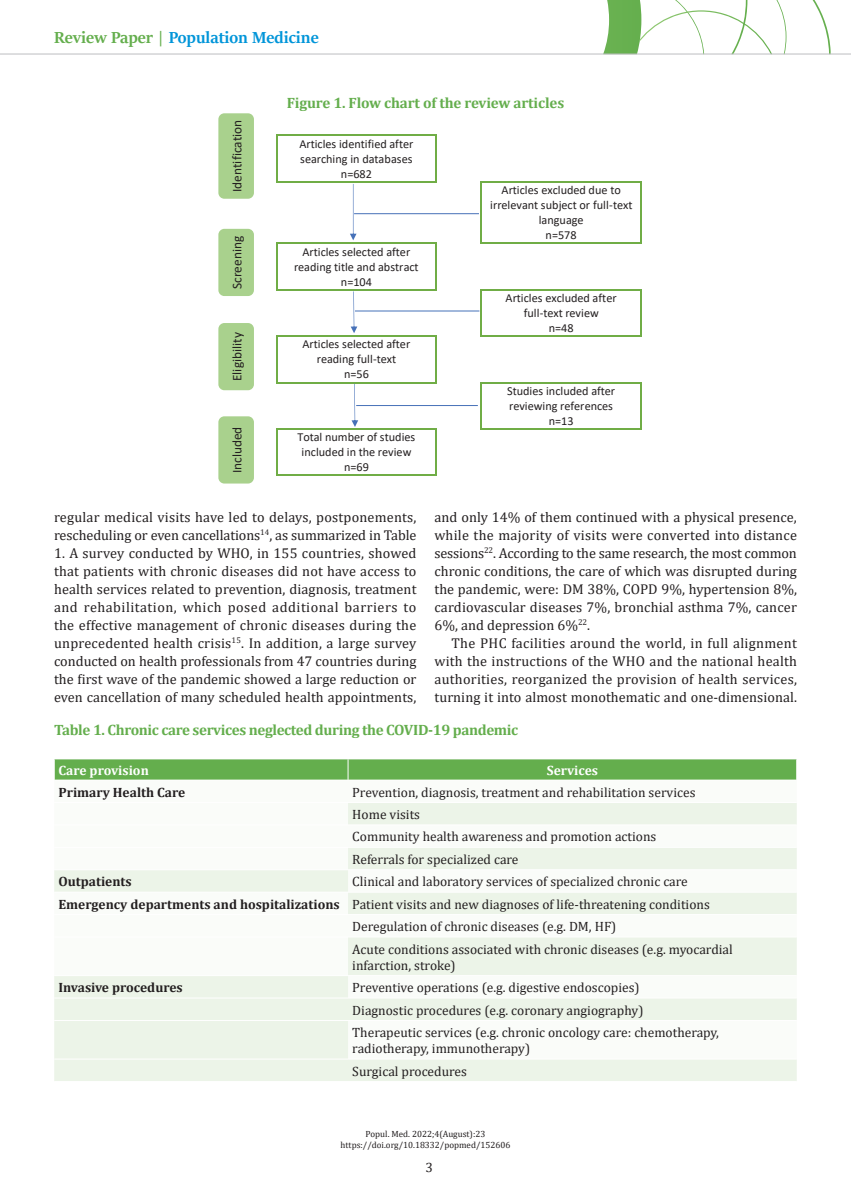
<style>
.page{position:relative;width:851px;height:1191px;background:#fff}
.page>*{position:absolute;margin:0;border:0;box-sizing:border-box;transform-origin:0 0}
.t1{font:700 18px "Sitka Banner";color:#0095d9}
.t2{font:700 15px "Cambria";letter-spacing:-.025em;color:#64ae4d}
.t3{font:14.25px/18px "Cambria";letter-spacing:.005em;color:#231f20;text-align:justify}
.t4{font:13.5px/22.4px "Cambria";color:#231f20}
.t5{font:700 13.5px "Cambria";color:#231f20}
.t6{font:700 13.5px "Cambria";color:#fff}
.t7{font:13.35px "Calibri";color:#231f20}
.t8{font:12.15px/15px "Calibri";color:#231f20;text-align:center}
.t9{font:9px/10.8px "Cambria";color:#231f20;text-align:center}
.s1{color:#64ae4d}
.s2{font-weight:700}
</style>
<div class="page">
<svg style="left:536px;top:0;width:294px;height:54px"></svg>
<hr style="left:0;top:54px;width:850px;height:1px;background:#bcbdc0">
<svg style="left:54px;top:803px;width:742px;height:278px;fill:#f2f7ef"></svg>
<svg style="left:54px;top:759px;width:743px;height:21px;background:#6ab154"></svg>
<hr style="left:348px;top:824px;width:448px;height:1px;background:#fff">
<hr style="left:348px;top:847px;width:448px;height:1px;background:#fff">
<hr style="left:348px;top:869px;width:448px;height:1px;background:#fff">
<hr style="left:348px;top:892px;width:448px;height:1px;background:#fff">
<hr style="left:348px;top:914px;width:448px;height:1px;background:#fff">
<hr style="left:348px;top:936px;width:448px;height:1px;background:#fff">
<hr style="left:348px;top:975px;width:448px;height:1px;background:#fff">
<hr style="left:348px;top:997px;width:448px;height:1px;background:#fff">
<hr style="left:348px;top:1020px;width:448px;height:1px;background:#fff">
<hr style="left:348px;top:1058px;width:448px;height:1px;background:#fff">
<hr style="left:54px;top:824px;width:294px;height:1px;background:#fff">
<hr style="left:54px;top:847px;width:294px;height:1px;background:#fff">
<hr style="left:54px;top:914px;width:294px;height:1px;background:#fff">
<hr style="left:54px;top:936px;width:294px;height:1px;background:#fff">
<hr style="left:54px;top:869px;width:294px;height:1px;background:#fff">
<hr style="left:54px;top:892px;width:294px;height:1px;background:#fff">
<hr style="left:54px;top:975px;width:294px;height:1px;background:#fff">
<hr style="left:54px;top:997px;width:294px;height:1px;background:#fff">
<hr style="left:54px;top:1020px;width:294px;height:1px;background:#fff">
<hr style="left:54px;top:1058px;width:294px;height:1px;background:#fff">
<hr style="left:277px;top:135px;width:158px;height:1px;background:#70ad46">
<hr style="left:276px;top:136px;width:1px;height:45px;background:#70ad46">
<hr style="left:435px;top:136px;width:2px;height:45px;background:#70ad46">
<hr style="left:279px;top:181px;width:156px;height:2px;background:#70ad46">
<hr style="left:483px;top:181px;width:157px;height:2px;background:#70ad46">
<hr style="left:480px;top:183px;width:2px;height:59px;background:#70ad46">
<hr style="left:640px;top:183px;width:1px;height:59px;background:#70ad46">
<hr style="left:279px;top:242px;width:156px;height:2px;background:#70ad46">
<hr style="left:483px;top:242px;width:157px;height:2px;background:#70ad46">
<hr style="left:276px;top:244px;width:1px;height:45px;background:#70ad46">
<hr style="left:435px;top:244px;width:2px;height:45px;background:#70ad46">
<hr style="left:279px;top:289px;width:156px;height:1px;background:#70ad46">
<hr style="left:483px;top:289px;width:157px;height:1px;background:#70ad46">
<hr style="left:480px;top:291px;width:2px;height:44px;background:#70ad46">
<hr style="left:640px;top:291px;width:1px;height:44px;background:#70ad46">
<hr style="left:279px;top:335px;width:156px;height:2px;background:#70ad46">
<hr style="left:483px;top:335px;width:157px;height:2px;background:#70ad46">
<hr style="left:276px;top:337px;width:1px;height:45px;background:#70ad46">
<hr style="left:435px;top:337px;width:2px;height:45px;background:#70ad46">
<hr style="left:279px;top:382px;width:156px;height:1px;background:#70ad46">
<hr style="left:483px;top:382px;width:157px;height:1px;background:#70ad46">
<hr style="left:480px;top:383px;width:2px;height:45px;background:#70ad46">
<hr style="left:640px;top:383px;width:1px;height:45px;background:#70ad46">
<hr style="left:279px;top:428px;width:156px;height:2px;background:#70ad46">
<hr style="left:483px;top:428px;width:157px;height:2px;background:#70ad46">
<hr style="left:276px;top:430px;width:1px;height:44px;background:#70ad46">
<hr style="left:277px;top:474px;width:158px;height:2px;background:#70ad46">
<hr style="left:435px;top:430px;width:2px;height:44px;background:#70ad46">
<div style="left:218px;top:229px;width:36px;height:67px;background:#a9d18d;border-radius:6px"></div>
<div style="left:218px;top:113px;width:36px;height:86px;background:#a9d18d;border-radius:6px"></div>
<div style="left:218px;top:323px;width:36px;height:67px;background:#a9d18d;border-radius:6px"></div>
<div style="left:218px;top:416px;width:36px;height:67px;background:#a9d18d;border-radius:6px"></div>
<svg style="left:350px;top:184px;width:6px;height:56px"></svg>
<svg style="left:350px;top:291px;width:7px;height:42px"></svg>
<svg style="left:351px;top:384px;width:7px;height:43px"></svg>
<hr style="left:354px;top:213px;width:125px;height:1px;background:#4671b8">
<hr style="left:355px;top:311px;width:124px;height:1px;background:#4671b8">
<hr style="left:356px;top:405px;width:122px;height:1px;background:#4671b8">
<p class="t1" style="left:54px;top:25px;width:266px"><span class="s1">Review Paper |</span> Population Medicine</p>
<p class="t7" style="left:228px;top:192px;width:74px;rotate:-90deg">Identification</p>
<p class="t7" style="left:228px;top:289px;width:55px;rotate:-90deg">Screening</p>
<p class="t7" style="left:228px;top:381px;width:50px;rotate:-90deg">Eligibility</p>
<p class="t7" style="left:228px;top:473px;width:48px;rotate:-90deg">Included</p>
<p class="t2" style="left:286px;top:92px;width:279px">Figure 1. Flow chart of the review articles</p>
<p class="t8" style="left:299px;top:136px;width:115px">Articles identified after searching in databases n=682</p>
<p class="t8" style="left:294px;top:244px;width:126px">Articles selected after reading title and abstract n=104</p>
<p class="t8" style="left:302px;top:336px;width:109px">Articles selected after reading full-text<br>n=56</p>
<p class="t8" style="left:297px;top:429px;width:119px">Total number of studies included in the review n=69</p>
<p class="t8" style="left:490px;top:182px;width:144px">Articles excluded due to irrelevant subject or full-text language<br>n=578</p>
<p class="t8" style="left:505px;top:290px;width:112px">Articles excluded after full-text review<br>n=48</p>
<p class="t8" style="left:507px;top:383px;width:109px">Studies included after reviewing references n=13</p>
<p class="t3" style="left:434px;top:508px;width:364px">and only 14% of them continued with a physical presence, while the majority of visits were converted into distance sessions<sup>22</sup>. According to the same research, the most common chronic conditions, the care of which was disrupted during the pandemic, were: DM 38%, COPD 9%, hypertension 8%, cardiovascular diseases 7%, bronchial asthma 7%, cancer 6%, and depression 6%<sup>22</sup>.</p>
<p class="t3" style="left:434px;top:634px;width:364px;text-indent:17px">The PHC facilities around the world, in full alignment with the instructions of the WHO and the national health authorities, reorganized the provision of health services, turning it into almost monothematic and one-dimensional.</p>
<p class="t2" style="left:54px;top:719px;width:465px">Table 1. Chronic care services neglected during the COVID-19 pandemic</p>
<p class="t6" style="left:58px;top:761px;width:92px">Care provision</p>
<p class="t6" style="left:546px;top:761px;width:53px">Services</p>
<p class="t5" style="left:58px;top:782px;width:128px">Primary Health Care</p>
<p class="t4" style="left:352px;top:780px;width:344px">Prevention, diagnosis, treatment and rehabilitation services Home visits<br>Community health awareness and promotion actions Referrals for specialized care</p>
<p class="t5" style="left:58px;top:872px;width:75px">Outpatients</p>
<p class="t4" style="left:352px;top:870px;width:337px">Clinical and laboratory services of specialized chronic care</p>
<p class="t4" style="left:58px;top:892px;width:652px"><span class="s2">Emergency departments and hospitalizations</span> Patient visits and new diagnoses of life-threatening conditions</p>
<p class="t4" style="left:352px;top:915px;width:265px">Deregulation of chronic diseases (e.g. DM, HF)</p>
<p class="t4" style="left:352px;top:937px;width:382px">Acute conditions associated with chronic diseases (e.g. myocardial</p>
<p class="t4" style="left:352px;top:954px;width:105px">infarction, stroke)</p>
<p class="t5" style="left:58px;top:978px;width:126px">Invasive procedures</p>
<p class="t4" style="left:352px;top:976px;width:368px">Preventive operations (e.g. digestive endoscopies)<br>Diagnostic procedures (e.g. coronary angiography)<br>Therapeutic services (e.g. chronic oncology care: chemotherapy,</p>
<p class="t4" style="left:352px;top:1037px;width:179px">radiotherapy, immunotherapy)<br>Surgical procedures</p>
<p class="t3" style="left:54px;top:508px;width:364px">regular medical visits have led to delays, postponements, rescheduling or even cancellations<sup>14</sup>, as summarized in Table</p>
<p class="t3" style="left:54px;top:544px;width:364px">1. A survey conducted by WHO, in 155 countries, showed that patients with chronic diseases did not have access to health services related to prevention, diagnosis, treatment and rehabilitation, which posed additional barriers to the effective management of chronic diseases during the unprecedented health crisis<sup>15</sup>. In addition, a large survey conducted on health professionals from 47 countries during the first wave of the pandemic showed a large reduction or even cancellation of many scheduled health appointments,</p>
<p class="t9" style="left:340px;top:1128px;width:171px">Popul. Med. 2022;4(August):23 https://doi.org/10.18332/popmed/152606</p>
<p class="t4" style="left:425px;top:1155px;width:9px">3</p>
</div>
